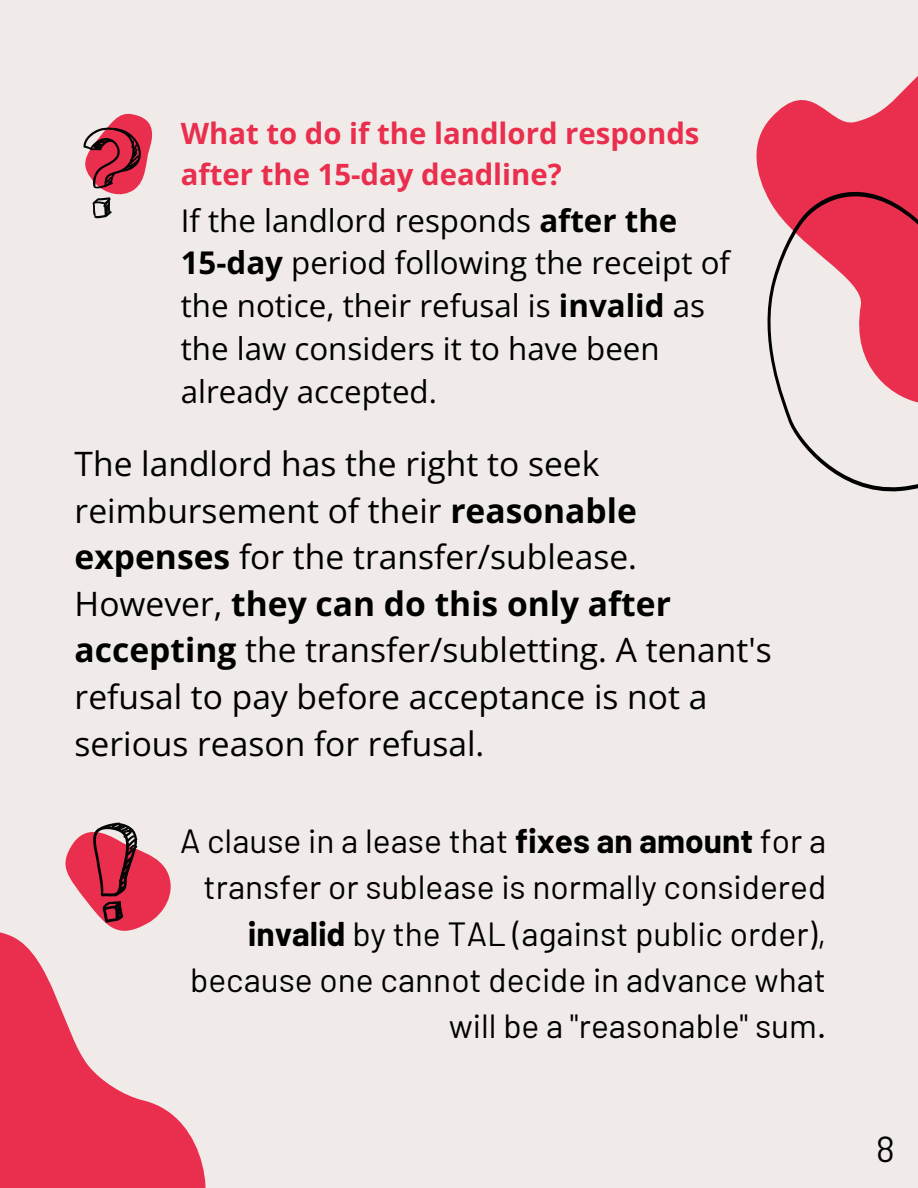
<style>
.page{position:relative;width:918px;height:1188px;background:#f0ebe8}
.page>*{position:absolute;margin:0;border:0;box-sizing:border-box;transform-origin:0 0}
.t1{font:36px "Barlow";color:#000}
.t2{font:33.6px/46.7px "Open Sans";color:#000}
.t3{font:33.6px/46.2px "Barlow";color:#000;text-align:right}
.t4{font:31.35px/42.8px "Open Sans";color:#000}
.t5{font:700 29.4px/41.1px "Open Sans";color:#e92f4d}
.s1{font-weight:700}
</style>
<div class="page">
<svg style="left:756px;top:76px;width:162px;height:80px;fill:#e92f4d"></svg>
<svg style="left:756px;top:156px;width:162px;height:336px"></svg>
<svg style="left:65px;top:822px;width:106px;height:97px"></svg>
<svg style="left:0;top:919px;width:206px;height:269px;fill:#e92f4d"></svg>
<svg style="left:83px;top:113px;width:70px;height:105px"></svg>
<p class="t5" style="left:181px;top:112px;width:520px">What to do if the landlord responds after the 15-day deadline?</p>
<p class="t4" style="left:181px;top:198px;width:498px">If the landlord responds <span class="s1">after the</span></p>
<p class="t4" style="left:181px;top:241px;width:551px"><span class="s1">15-day</span> period following the receipt of the notice, their refusal is <span class="s1">invalid</span> as the law considers it to have been already accepted.</p>
<p class="t2" style="left:75px;top:440px;width:699px">The landlord has the right to seek reimbursement of their <span class="s1">reasonable expenses</span> for the transfer/sublease.<br>However, <span class="s1">they can do this only after accepting</span> the transfer/subletting. A tenant's refusal to pay before acceptance is not a serious reason for refusal.</p>
<p class="t3" style="left:180px;top:817px;width:648px">A clause in a lease that <span class="s1">fixes an amount</span> for a transfer or sublease is normally considered <span class="s1">invalid</span> by the TAL (against public order), because one cannot decide in advance what will be a "reasonable" sum.</p>
<p class="t1" style="left:876px;top:1126px;width:20px">8</p>
</div>
